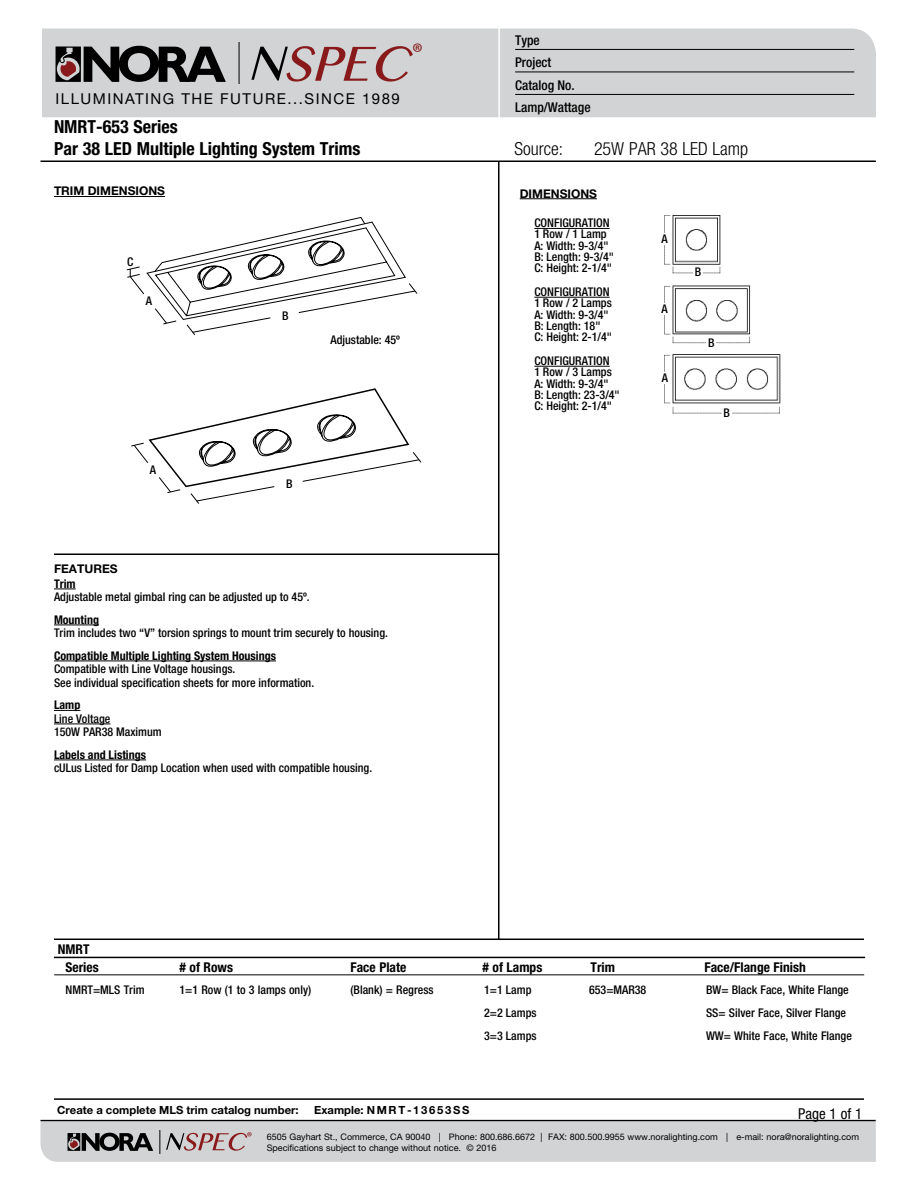
<style>
.page{position:relative;width:918px;height:1188px;background:#fff}
.page>*{position:absolute;margin:0;border:0;box-sizing:border-box;transform-origin:0 0}
.t1{font:25.8px "Myriad Pro";color:#891a1c}
.t2{font:700 condensed 18px/21.6px "Helvetica Neue LT Std";color:#000}
.t3{font:300 condensed 18px "Helvetica Neue LT Std";color:#000}
.t4{font:15px "Helvetica Neue LT Std";letter-spacing:.1em;color:#000}
.t5{font:condensed 15px "Helvetica Neue LT Std";color:#000}
.t6{font:700 condensed 13.5px "Helvetica Neue LT Std";color:#000}
.t7{font:500 condensed 13.5px/22.5px "Helvetica Neue LT Std";color:#000}
.t8{font:12.9px "Myriad Pro";color:#891a1c}
.t9{font:500 condensed 12px/13.5px "Helvetica Neue LT Std";color:#000}
.t10{font:500 condensed 12px/11.2px "Helvetica Neue";color:#000}
.t11{font:700 condensed 12px "Helvetica Neue LT Std";color:#000}
.t12{font:700 12px "Helvetica Neue LT Std";color:#000}
.t13{font:700 11.25px "Helvetica Neue";color:#000}
.t14{font:700 11.25px "Helvetica Neue";letter-spacing:.15em;color:#000}
.t15{font:9px/10.8px "Helvetica Neue LT Std";color:#000}
</style>
<div class="page">
<hr style="left:520px;top:198px;width:77px;height:1px;background:#000">
<hr style="left:40px;top:160px;width:836px;height:2px;background:#000">
<hr style="left:40px;top:1120px;width:836px;height:1px;background:#000">
<div style="left:42px;top:28px;width:834px;height:90px;background:#d1d3d4"></div>
<svg style="left:56px;top:46px;width:170px;height:36px;background:#595757"></svg>
<svg style="left:251px;top:46px;width:162px;height:36px;background:#b59e9f"></svg>
<hr style="left:239px;top:42px;width:1px;height:42px;background:#000">
<hr style="left:498px;top:26px;width:2px;height:93px;background:#fff">
<hr style="left:515px;top:49px;width:339px;height:1px;background:#000">
<hr style="left:515px;top:72px;width:339px;height:1px;background:#000">
<hr style="left:515px;top:94px;width:339px;height:1px;background:#000">
<div style="left:40px;top:1122px;width:836px;height:40px;background:#d1d3d4"></div>
<hr style="left:534px;top:228px;width:76px;height:1px;background:#000">
<hr style="left:54px;top:939px;width:810px;height:1px;background:#000">
<hr style="left:54px;top:1098px;width:810px;height:2px;background:#000">
<hr style="left:534px;top:297px;width:76px;height:1px;background:#000">
<hr style="left:534px;top:366px;width:76px;height:1px;background:#000">
<img style="left:664px;top:215px;width:117px;height:199px">
<div style="left:660px;top:372px;width:9px;height:12px;background:#fff"></div>
<div style="left:722px;top:407px;width:9px;height:12px;background:#fff"></div>
<div style="left:660px;top:303px;width:9px;height:12px;background:#fff"></div>
<div style="left:707px;top:337px;width:9px;height:12px;background:#fff"></div>
<div style="left:660px;top:233px;width:9px;height:12px;background:#fff"></div>
<div style="left:694px;top:267px;width:9px;height:12px;background:#fff"></div>
<hr style="left:54px;top:196px;width:111px;height:1px;background:#000">
<svg style="left:54px;top:589px;width:22px;height:1px"></svg>
<hr style="left:54px;top:625px;width:45px;height:1px;background:#000">
<hr style="left:54px;top:661px;width:222px;height:1px;background:#000">
<svg style="left:54px;top:710px;width:26px;height:1px"></svg>
<hr style="left:54px;top:724px;width:56px;height:1px;background:#000">
<hr style="left:54px;top:760px;width:92px;height:1px;background:#000">
<hr style="left:54px;top:554px;width:445px;height:1px;background:#000">
<svg style="left:126px;top:217px;width:292px;height:118px"></svg>
<hr style="left:54px;top:957px;width:811px;height:1px;background:#000">
<hr style="left:54px;top:975px;width:810px;height:1px;background:#000">
<svg style="left:131px;top:388px;width:291px;height:116px"></svg>
<hr style="left:498px;top:161px;width:2px;height:779px;background:#000">
<h1 class="t1" style="left:412px;top:37px;width:12px">®</h1>
<p class="t4" style="left:56px;top:89px;width:346px">ILLUMINATING THE FUTURE...SINCE 1989</p>
<h2 class="t2" style="left:54px;top:116px;width:308px">NMRT-653 Series<br>Par 38 LED Multiple Lighting System Trims</h2>
<p class="t12" style="left:54px;top:184px;width:113px">TRIM DIM ENSIONS</p>
<p class="t9" style="left:127px;top:255px;width:8px">C</p>
<p class="t9" style="left:146px;top:294px;width:8px">A</p>
<p class="t9" style="left:282px;top:308px;width:8px">B</p>
<p class="t9" style="left:330px;top:333px;width:71px">Adjustable: 45º</p>
<p class="t9" style="left:150px;top:462px;width:8px">A</p>
<p class="t9" style="left:286px;top:477px;width:8px">B</p>
<p class="t12" style="left:54px;top:562px;width:57px">FEATURES</p>
<p class="t11" style="left:54px;top:576px;width:23px">Trim</p>
<p class="t9" style="left:54px;top:590px;width:257px">Adjustable metal gimbal ring can be adjusted up to 45º.</p>
<p class="t11" style="left:54px;top:612px;width:47px">Mounting</p>
<p class="t9" style="left:54px;top:626px;width:336px">Trim includes two “V” torsion springs to mount trim securely to housing.</p>
<p class="t11" style="left:54px;top:648px;width:224px">Compatible Multiple Lighting System Housings</p>
<p class="t9" style="left:54px;top:662px;width:262px">Compatible with Line Voltage housings.<br>See individual specification sheets for more information.</p>
<p class="t11" style="left:54px;top:698px;width:28px">Lamp</p>
<p class="t9" style="left:54px;top:712px;width:109px">Line Voltage<br>150W PAR38 Maximum</p>
<p class="t11" style="left:54px;top:747px;width:94px">Labels and Listings</p>
<p class="t9" style="left:54px;top:761px;width:320px">cULus Listed for Damp Location when used with compatible housing.</p>
<p class="t6" style="left:58px;top:941px;width:33px">NMRT</p>
<p class="t7" style="left:515px;top:29px;width:77px">Type<br>Project<br>Catalog No.<br>Lamp/Wattage</p>
<h2 class="t3" style="left:515px;top:138px;width:50px">Source:</h2>
<h2 class="t3" style="left:594px;top:138px;width:156px">25W PAR 38 LED Lamp</h2>
<p class="t12" style="left:520px;top:186px;width:79px">DIMENSIONS</p>
<p class="t10" style="left:534px;top:217px;width:81px">CONFIGURATION<br>1 Row / 1 Lamp<br>A: Width: 9-3/4"<br>B: Length: 9-3/4"<br>C: Height: 2-1/4"</p>
<p class="t10" style="left:534px;top:286px;width:79px">CONFIGURATION<br>1 Row / 2 Lamps<br>A: Width: 9-3/4"<br>B: Length: 18"<br>C: Height: 2-1/4"</p>
<p class="t10" style="left:534px;top:355px;width:87px">CONFIGURATION<br>1 Row / 3 Lamps<br>A: Width: 9-3/4"<br>B: Length: 23-3/4"<br>C: Height: 2-1/4"</p>
<p class="t10" style="left:662px;top:233px;width:8px">A</p>
<p class="t10" style="left:662px;top:303px;width:8px">A</p>
<p class="t10" style="left:662px;top:372px;width:8px">A</p>
<p class="t10" style="left:695px;top:266px;width:8px">B</p>
<p class="t10" style="left:708px;top:337px;width:8px">B</p>
<p class="t10" style="left:724px;top:407px;width:8px">B</p>
<p class="t6" style="left:66px;top:959px;width:35px">Series</p>
<p class="t6" style="left:180px;top:959px;width:55px"># of Rows</p>
<p class="t6" style="left:351px;top:959px;width:57px">Face Plate</p>
<p class="t6" style="left:483px;top:959px;width:61px"># of Lamps</p>
<p class="t6" style="left:591px;top:959px;width:26px">Trim</p>
<p class="t6" style="left:705px;top:959px;width:103px">Face/Flange Finish</p>
<p class="t9" style="left:66px;top:983px;width:81px">NMRT=MLS Trim</p>
<p class="t9" style="left:180px;top:983px;width:133px">1=1 Row (1 to 3 lamps only)</p>
<p class="t9" style="left:351px;top:983px;width:85px">(Blank) = Regress</p>
<p class="t9" style="left:484px;top:983px;width:49px">1=1 Lamp</p>
<p class="t9" style="left:589px;top:983px;width:59px">653=MAR38</p>
<p class="t9" style="left:706px;top:983px;width:144px">BW= Black Face, White Flange</p>
<p class="t9" style="left:484px;top:1006px;width:54px">2=2 Lamps</p>
<p class="t9" style="left:706px;top:1006px;width:142px">SS= Silver Face, Silver Flange</p>
<p class="t9" style="left:484px;top:1029px;width:54px">3=3 Lamps</p>
<p class="t9" style="left:706px;top:1029px;width:147px">WW= White Face, White Flange</p>
<p class="t13" style="left:57px;top:1103px;width:243px">Create a complete MLS trim catalog number:</p>
<p class="t14" style="left:314px;top:1103px;width:157px">Example: NMRT-13653SS</p>
<p class="t5" style="left:798px;top:1105px;width:66px">Page 1 of 1</p>
<p class="t8" style="left:247px;top:1128px;width:7px">®</p>
<p class="t15" style="left:267px;top:1132px;width:594px">6505 Gayhart St., Commerce, CA 90040 | Phone: 800.686.6672 | FAX: 800.500.9955 www.noralighting.com | e-mail: nora@noralighting.com<br>Specifications subject to change without notice. © 2016</p>
</div>
